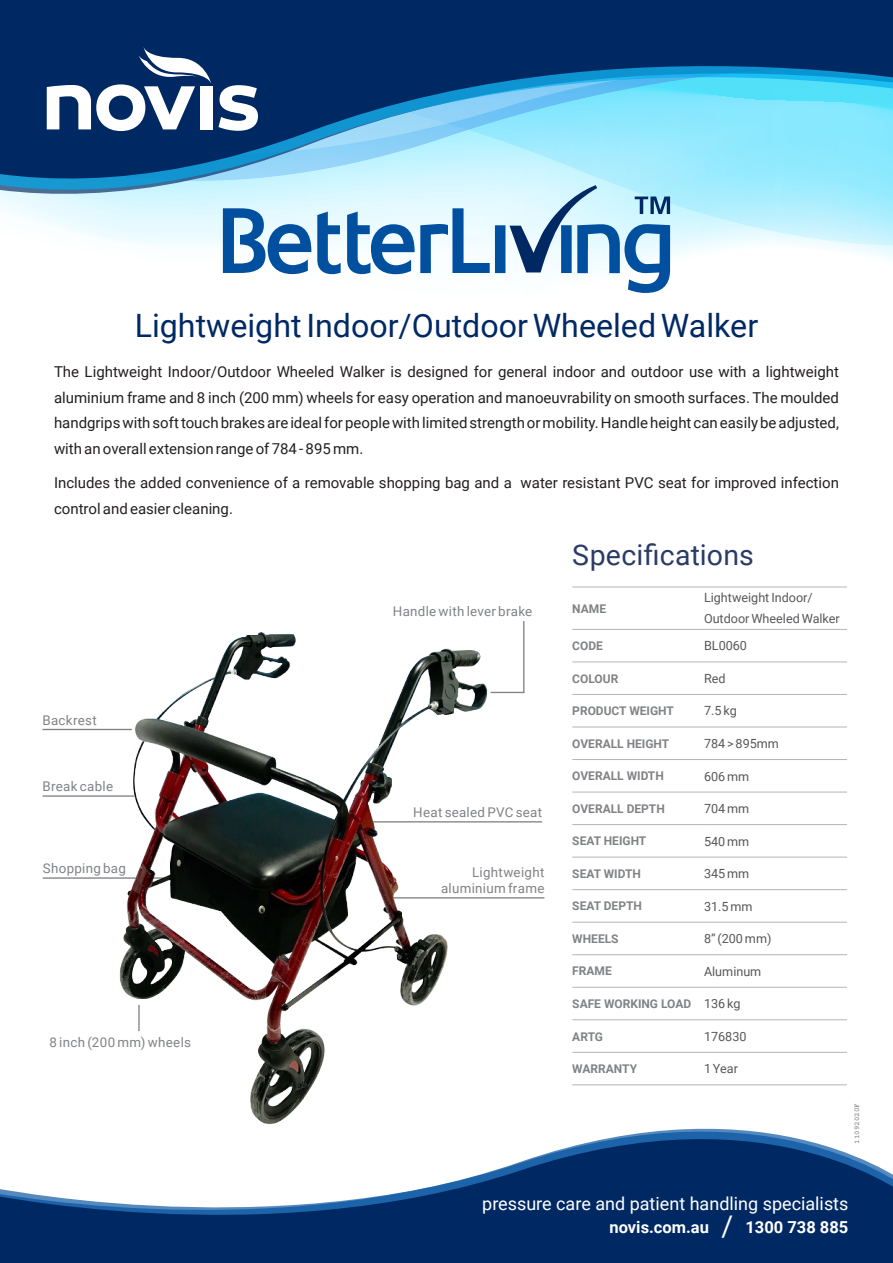
<style>
.page{position:relative;width:893px;height:1263px;background:#fff}
.page>*{position:absolute;margin:0;border:0;box-sizing:border-box;transform-origin:0 0}
.t1{font:32.25px "Roboto";color:#002964}
.t2{font:28.5px "Roboto";letter-spacing:.01em;color:#2b3b67}
.t3{font:18px "Roboto";color:#fff}
.t4{font:700 16.5px "Roboto";color:#fff}
.t5{font:15px/25.5px "Roboto";color:#231f20;text-align:justify}
.t6{font:13.35px/15.6px "Roboto";letter-spacing:.02em;color:#808285;text-align:right}
.t7{font:12.6px/21px "Roboto";color:#57585a}
.t8{font:700 12px "Roboto";color:#808285}
.t9{font:7.5px "Courier Prime";color:#808285}
.s1{font-weight:400;font-size:12.6px;color:#57585a}
.s2{font-weight:400;font-size:28.5px}
</style>
<div class="page">
<svg style="left:0;top:1085px;width:893px;height:178px;fill:#002964"></svg>
<svg style="left:0;top:0;width:893px;height:258px;background:#548db4"></svg>
<div style="left:200px;top:86px;width:12px;height:43px;background:#fff"></div>
<svg style="left:219px;top:85px;width:39px;height:46px"></svg>
<svg style="left:47px;top:47px;width:164px;height:84px"></svg>
<svg style="left:223px;top:185px;width:447px;height:108px"></svg>
<hr style="left:572px;top:587px;width:132px;height:1px;background:#b5b5b9">
<hr style="left:572px;top:629px;width:132px;height:1px;background:#b5b5b9">
<hr style="left:572px;top:661px;width:132px;height:1px;background:#b5b5b9">
<hr style="left:572px;top:694px;width:132px;height:1px;background:#b5b5b9">
<hr style="left:572px;top:727px;width:132px;height:1px;background:#b5b5b9">
<hr style="left:572px;top:759px;width:132px;height:1px;background:#b5b5b9">
<hr style="left:572px;top:792px;width:132px;height:1px;background:#b5b5b9">
<hr style="left:572px;top:824px;width:132px;height:1px;background:#b5b5b9">
<hr style="left:572px;top:857px;width:132px;height:1px;background:#b5b5b9">
<hr style="left:572px;top:889px;width:132px;height:1px;background:#b5b5b9">
<hr style="left:572px;top:922px;width:132px;height:1px;background:#b5b5b9">
<hr style="left:572px;top:954px;width:132px;height:1px;background:#b5b5b9">
<hr style="left:572px;top:987px;width:132px;height:1px;background:#b5b5b9">
<hr style="left:572px;top:1019px;width:132px;height:1px;background:#b5b5b9">
<hr style="left:572px;top:1052px;width:132px;height:1px;background:#b5b5b9">
<hr style="left:572px;top:1084px;width:132px;height:1px;background:#b5b5b9">
<hr style="left:704px;top:587px;width:143px;height:1px;background:#b5b5b9">
<hr style="left:704px;top:629px;width:143px;height:1px;background:#b5b5b9">
<hr style="left:704px;top:661px;width:143px;height:1px;background:#b5b5b9">
<hr style="left:704px;top:694px;width:143px;height:1px;background:#b5b5b9">
<hr style="left:704px;top:727px;width:143px;height:1px;background:#b5b5b9">
<hr style="left:704px;top:759px;width:143px;height:1px;background:#b5b5b9">
<hr style="left:704px;top:792px;width:143px;height:1px;background:#b5b5b9">
<hr style="left:704px;top:824px;width:143px;height:1px;background:#b5b5b9">
<hr style="left:704px;top:857px;width:143px;height:1px;background:#b5b5b9">
<hr style="left:704px;top:889px;width:143px;height:1px;background:#b5b5b9">
<hr style="left:704px;top:922px;width:143px;height:1px;background:#b5b5b9">
<hr style="left:704px;top:954px;width:143px;height:1px;background:#b5b5b9">
<hr style="left:704px;top:987px;width:143px;height:1px;background:#b5b5b9">
<hr style="left:704px;top:1019px;width:143px;height:1px;background:#b5b5b9">
<hr style="left:704px;top:1052px;width:143px;height:1px;background:#b5b5b9">
<hr style="left:704px;top:1084px;width:143px;height:1px;background:#b5b5b9">
<hr style="left:43px;top:729px;width:89px;height:1px;background:#808285">
<hr style="left:264px;top:821px;width:278px;height:1px;background:#808285">
<hr style="left:390px;top:897px;width:154px;height:1px;background:#808285">
<hr style="left:43px;top:795px;width:91px;height:2px;background:#808285">
<hr style="left:43px;top:877px;width:127px;height:2px;background:#808285">
<img style="left:66px;top:632px;width:432px;height:512px">
<hr style="left:491px;top:692px;width:33px;height:1px;background:#808285">
<hr style="left:523px;top:621px;width:1px;height:71px;background:#808285">
<h1 class="t1" style="left:135px;top:311px;width:625px">Lightweight Indoor/Outdoor Wheeled Walker</h1>
<p class="t5" style="left:54px;top:360px;width:786px">The Lightweight Indoor/Outdoor Wheeled Walker is designed for general indoor and outdoor use with a lightweight aluminium frame and 8 inch (200 mm) wheels for easy operation and manoeuvrability on smooth surfaces. The moulded handgrips with soft touch brakes are ideal for people with limited strength or mobility. Handle height can easily be adjusted, with an overall extension range of 784 - 895 mm.</p>
<p class="t5" style="left:54px;top:471px;width:786px">Includes the added convenience of a removable shopping bag and a water resistant PVC seat for improved infection control and easier cleaning.</p>
<p class="t6" style="left:43px;top:713px;width:56px">Backrest</p>
<p class="t6" style="left:43px;top:780px;width:72px">Break cable</p>
<p class="t6" style="left:43px;top:862px;width:85px">Shopping bag</p>
<p class="t6" style="left:50px;top:1036px;width:143px">8 inch (200 mm) wheels</p>
<p class="t6" style="left:393px;top:604px;width:141px">Handle with lever brake</p>
<p class="t6" style="left:413px;top:806px;width:130px">Heat sealed PVC seat</p>
<p class="t6" style="left:441px;top:866px;width:105px">Lightweight aluminium frame</p>
<h2 class="t2" style="left:572px;top:535px;width:183px">Specifications</h2>
<p class="t8" style="left:572px;top:601px;width:35px">NAME</p>
<p class="t7" style="left:704px;top:588px;width:137px">Lightweight Indoor/<br>Outdoor Wheeled Walker</p>
<p class="t8" style="left:572px;top:639px;width:32px">CODE</p>
<p class="t7" style="left:704px;top:636px;width:45px">BL0060</p>
<p class="t8" style="left:572px;top:671px;width:48px">COLOUR</p>
<p class="t7" style="left:704px;top:669px;width:23px">Red</p>
<p class="t8" style="left:572px;top:704px;width:103px">PRODUCT WEIGHT</p>
<p class="t7" style="left:704px;top:701px;width:34px">7.5 kg</p>
<p class="t8" style="left:572px;top:737px;width:98px">OVERALL HEIGHT</p>
<p class="t7" style="left:704px;top:734px;width:76px">784 &gt; 895mm</p>
<p class="t8" style="left:572px;top:769px;width:93px">OVERALL WIDTH</p>
<p class="t7" style="left:704px;top:766px;width:47px">606 mm</p>
<p class="t8" style="left:572px;top:802px;width:94px">OVERALL DEPTH</p>
<p class="t7" style="left:704px;top:799px;width:47px">704 mm</p>
<p class="t8" style="left:572px;top:834px;width:76px">SEAT HEIGHT</p>
<p class="t7" style="left:704px;top:831px;width:47px">540 mm</p>
<p class="t8" style="left:572px;top:867px;width:70px">SEAT WIDTH</p>
<p class="t7" style="left:704px;top:864px;width:47px">345 mm</p>
<p class="t8" style="left:572px;top:899px;width:71px">SEAT DEPTH</p>
<p class="t7" style="left:704px;top:896px;width:50px">31.5 mm</p>
<p class="t8" style="left:572px;top:932px;width:48px">WHEELS</p>
<p class="t7" style="left:704px;top:929px;width:69px">8” (200 mm)</p>
<p class="t8" style="left:572px;top:964px;width:41px">FRAME</p>
<p class="t7" style="left:704px;top:961px;width:59px">Aluminum</p>
<p class="t8" style="left:572px;top:997px;width:170px">SAFE WORKING LOAD <span class="s1">136 kg</span></p>
<p class="t8" style="left:572px;top:1029px;width:32px">ARTG</p>
<p class="t7" style="left:704px;top:1027px;width:44px">176830</p>
<p class="t8" style="left:572px;top:1062px;width:66px">WARRANTY</p>
<p class="t7" style="left:704px;top:1059px;width:35px">1 Year</p>
<p class="t9" style="left:854px;top:1144px;width:42px;rotate:-90deg">11092020F</p>
<p class="t3" style="left:482px;top:1195px;width:368px">pressure care and patient handling specialists</p>
<p class="t4" style="left:609px;top:1218px;width:240px">novis.com.au <span class="s2">/</span> 1300 738 885</p>
</div>
